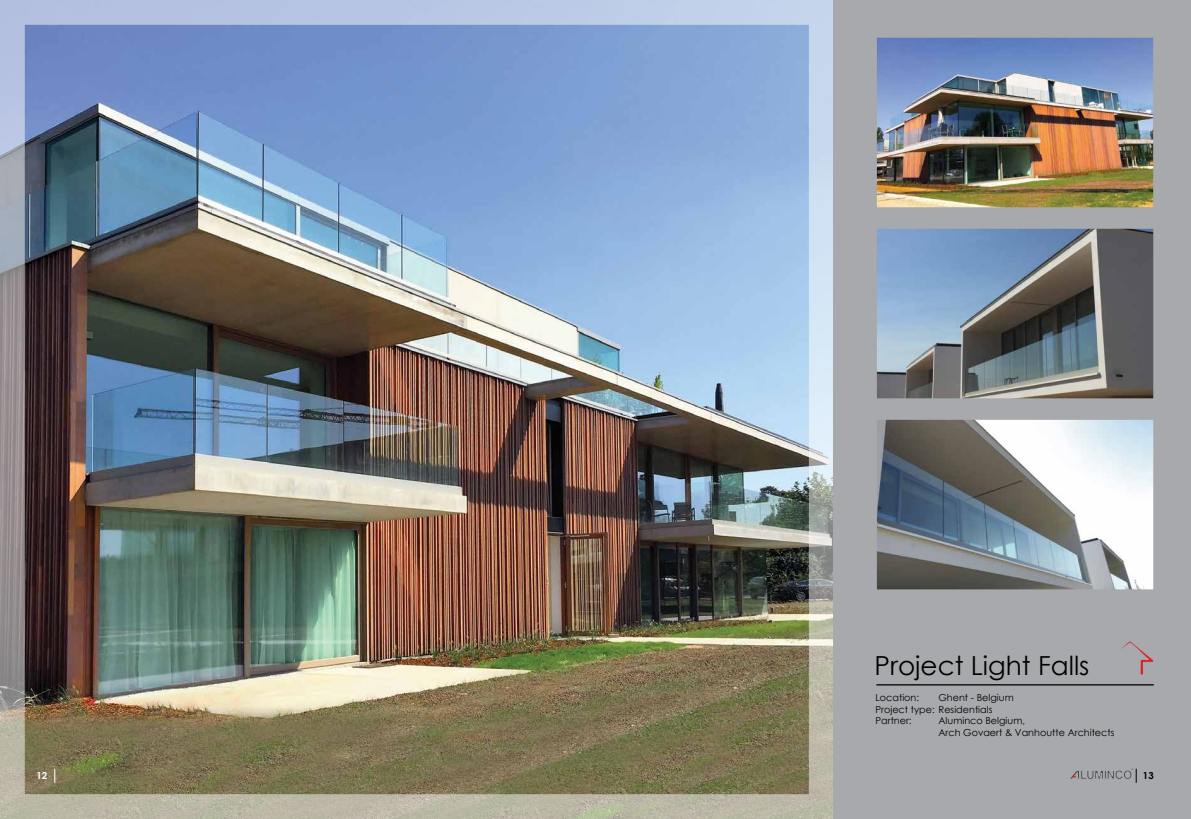
<style>
.page{position:relative;width:1191px;height:819px;background:#fff}
.page>*{position:absolute;margin:0;border:0;box-sizing:border-box;transform-origin:0 0}
.t1{font:26.25px "Century Gothic";color:#000}
.t2{font:9.62px/11.5px "Century Gothic";color:#000}
.t3{font:700 9.62px "Century Gothic";color:#fff}
.t4{font:700 9.62px "Century Gothic";color:#000}
</style>
<div class="page">
<img style="left:0;top:0;width:833px;height:819px">
<div style="left:833px;top:0;width:358px;height:819px;background:#a7a9ac"></div>
<hr style="left:876px;top:684px;width:277px;height:1px;background:#000">
<img style="left:878px;top:230px;width:273px;height:167px">
<div style="left:876px;top:228px;width:277px;height:171px;border:1px solid #a7a9ac"></div>
<img style="left:878px;top:421px;width:273px;height:167px">
<div style="left:876px;top:419px;width:277px;height:171px;border:1px solid #a7a9ac"></div>
<img style="left:878px;top:39px;width:273px;height:167px">
<div style="left:876px;top:37px;width:277px;height:171px;border:1px solid #a7a9ac"></div>
<svg style="left:1121px;top:641px;width:33px;height:34px"></svg>
<svg style="left:1070px;top:768px;width:67px;height:14px"></svg>
<p class="t3" style="left:36px;top:768px;width:12px">12</p>
<h1 class="t1" style="left:874px;top:647px;width:216px">Project Light Falls</h1>
<p class="t2" style="left:875px;top:691px;width:45px">Location:</p>
<p class="t2" style="left:875px;top:691px;width:140px;text-indent:63px">Ghent - Belgium<br>Project type: Residentials<br>Partner:</p>
<p class="t2" style="left:938px;top:715px;width:177px">Aluminco Belgium,<br>Arch Govaert &amp; Vanhoutte Architects</p>
<p class="t4" style="left:1143px;top:768px;width:12px">13</p>
</div>
